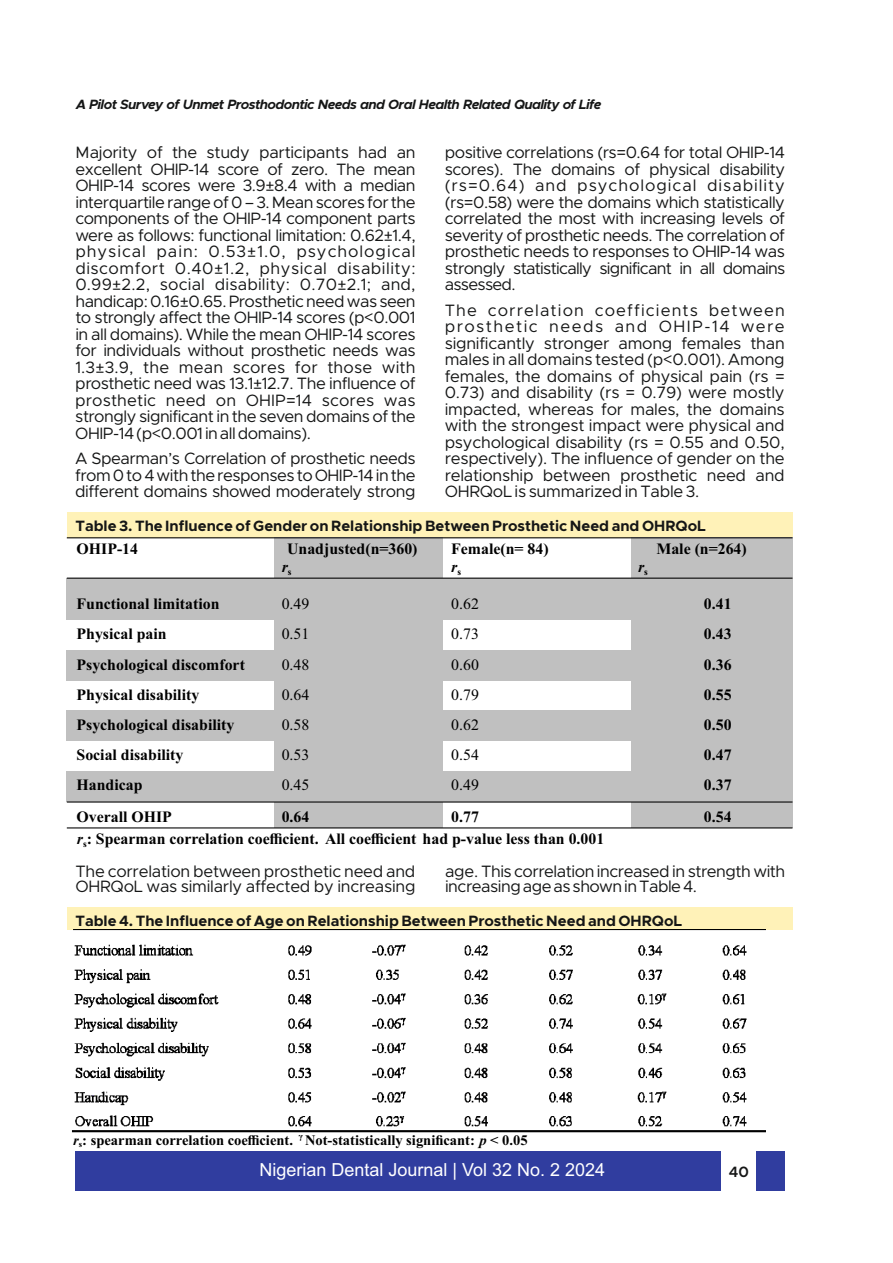
<style>
.page{position:relative;width:893px;height:1263px;background:#fff}
.page>*{position:absolute;margin:0;border:0;box-sizing:border-box;transform-origin:0 0}
.t1{font:18px "Arial";color:#fff}
.t2{font:16.5px/16.5px "Metropolis";letter-spacing:-.03em;color:#151616;text-align:justify}
.t3{font:700 15.9px/18.1px "Times New Roman";color:#000}
.t4{font:15.9px "Times New Roman";color:#000}
.t5{font:italic 700 15.9px "Times New Roman";color:#000}
.t6{font:700 15px "Metropolis";color:#151616}
.t7{font:600 15px "Metropolis";color:#151616}
.t8{font:700 14.55px "Times New Roman";color:#000}
.t9{font:italic 700 13.5px "Metropolis";letter-spacing:-.045em;color:#151616}
.s1{font-family:"Cambria"}
.s2{font-style:italic}
</style>
<div class="page">
<div style="left:67px;top:513px;width:725px;height:25px;background:#fff2b8"></div>
<div style="left:274px;top:620px;width:169px;height:30px;background:#c0c0c0"></div>
<div style="left:630px;top:620px;width:162px;height:30px;background:#c0c0c0"></div>
<div style="left:67px;top:650px;width:207px;height:30px;background:#c0c0c0"></div>
<div style="left:274px;top:650px;width:169px;height:30px;background:#c0c0c0"></div>
<div style="left:443px;top:650px;width:187px;height:30px;background:#c0c0c0"></div>
<div style="left:630px;top:650px;width:162px;height:30px;background:#c0c0c0"></div>
<div style="left:274px;top:680px;width:169px;height:31px;background:#c0c0c0"></div>
<div style="left:630px;top:680px;width:162px;height:31px;background:#c0c0c0"></div>
<div style="left:67px;top:711px;width:207px;height:30px;background:#c0c0c0"></div>
<div style="left:274px;top:711px;width:169px;height:30px;background:#c0c0c0"></div>
<div style="left:443px;top:711px;width:187px;height:30px;background:#c0c0c0"></div>
<div style="left:630px;top:711px;width:162px;height:30px;background:#c0c0c0"></div>
<div style="left:274px;top:741px;width:169px;height:30px;background:#c0c0c0"></div>
<div style="left:630px;top:741px;width:162px;height:30px;background:#c0c0c0"></div>
<div style="left:67px;top:771px;width:207px;height:30px;background:#c0c0c0"></div>
<div style="left:274px;top:771px;width:169px;height:30px;background:#c0c0c0"></div>
<div style="left:443px;top:771px;width:187px;height:30px;background:#c0c0c0"></div>
<div style="left:630px;top:771px;width:162px;height:30px;background:#c0c0c0"></div>
<div style="left:274px;top:801px;width:169px;height:27px;background:#c0c0c0"></div>
<div style="left:630px;top:801px;width:162px;height:27px;background:#c0c0c0"></div>
<hr style="left:67px;top:801px;width:725px;height:1px;background:#000">
<hr style="left:67px;top:827px;width:725px;height:1px;background:#000">
<div style="left:274px;top:538px;width:169px;height:41px;background:#c0c0c0"></div>
<div style="left:630px;top:538px;width:162px;height:41px;background:#c0c0c0"></div>
<div style="left:67px;top:579px;width:207px;height:41px;background:#c0c0c0"></div>
<div style="left:274px;top:579px;width:169px;height:41px;background:#c0c0c0"></div>
<div style="left:443px;top:579px;width:187px;height:41px;background:#c0c0c0"></div>
<div style="left:630px;top:579px;width:162px;height:41px;background:#c0c0c0"></div>
<hr style="left:67px;top:537px;width:725px;height:1px;background:#000">
<hr style="left:67px;top:578px;width:725px;height:1px;background:#000">
<div style="left:75px;top:1151px;width:710px;height:39px;background:#303d9f"></div>
<div style="left:721px;top:1151px;width:35px;height:39px;background:#fff"></div>
<div style="left:67px;top:907px;width:725px;height:22px;background:#fff2b8"></div>
<img style="left:67px;top:929px;width:699px;height:204px">
<p class="t9" style="left:76px;top:98px;width:527px">A Pilot Survey of Unmet Prosthodontic Needs and Oral Health Related Quality of Life</p>
<p class="t2" style="left:75px;top:145px;width:342px">Majority of the study participants had an excellent OHIP-14 score of zero. The mean OHIP-14 scores were 3.9<span class="s1">±</span>8.4 with a median interquartile range of 0 – 3. Mean scores for the components of the OHIP-14 component parts were as follows: functional limitation: 0.62<span class="s1">±</span>1.4, physical pain: 0.53<span class="s1">±</span>1.0, psychological discomfort 0.40<span class="s1">±</span>1.2, physical disability:<br>0.99<span class="s1">±</span>2.2, social disability: 0.70<span class="s1">±</span>2.1; and, handicap: 0.16<span class="s1">±</span>0.65. Prosthetic need was seen to strongly affect the OHIP-14 scores (p&lt;0.001 in all domains). While the mean OHIP-14 scores for individuals without prosthetic needs was 1.3<span class="s1">±</span>3.9, the mean scores for those with prosthetic need was 13.1<span class="s1">±</span>12.7. The influence of prosthetic need on OHIP=14 scores was strongly significant in the seven domains of the OHIP-14(p&lt;0.001inalldomains).</p>
<p class="t2" style="left:75px;top:451px;width:342px">A Spearman’s Correlation of prosthetic needs from0to4withtheresponsestoOHIP-14inthe different domains showed moderately strong</p>
<p class="t2" style="left:445px;top:145px;width:342px">positive correlations (rs=0.64 for total OHIP-14 scores). The domains of physical disability (rs=0.64) and psychological disability (rs=0.58) were the domains which statistically correlated the most with increasing levels of severity of prosthetic needs. The correlation of prosthetic needs to responses to OHIP-14 was strongly statistically significant in all domains assessed.</p>
<p class="t2" style="left:445px;top:302px;width:342px">The correlation coefficients between prosthetic needs and OHIP-14 were significantly stronger among females than males in all domains tested (p&lt;0.001). Among females, the domains of physical pain (rs = 0.73) and disability (rs = 0.79) were mostly impacted, whereas for males, the domains with the strongest impact were physical and psychological disability (rs = 0.55 and 0.50, respectively). The influence of gender on the relationship between prosthetic need and OHRQoL is summarized in Table 3.</p>
<p class="t6" style="left:75px;top:519px;width:632px">Table 3. The Influence of Gender on Relationship Between Prosthetic Need and OHRQoL</p>
<p class="t3" style="left:77px;top:541px;width:63px">OHIP-14</p>
<p class="t3" style="left:282px;top:541px;width:137px;text-indent:5px">Unadjusted(n=360) <span class="s2">r</span><sub>s</sub></p>
<p class="t3" style="left:451px;top:541px;width:99px">Female(n= 84) <span class="s2">r</span><sub>s</sub></p>
<p class="t3" style="left:656px;top:541px;width:92px">Male (n=264)</p>
<p class="t5" style="left:638px;top:561px;width:11px">r<sub>s</sub></p>
<p class="t3" style="left:77px;top:596px;width:144px">Functional limitation</p>
<p class="t4" style="left:282px;top:598px;width:29px">0.49</p>
<p class="t4" style="left:451px;top:598px;width:29px">0.62</p>
<p class="t3" style="left:704px;top:596px;width:29px">0.41</p>
<p class="t3" style="left:77px;top:626px;width:92px">Physical pain</p>
<p class="t4" style="left:282px;top:628px;width:29px">0.51</p>
<p class="t4" style="left:451px;top:628px;width:29px">0.73</p>
<p class="t3" style="left:704px;top:626px;width:29px">0.43</p>
<p class="t3" style="left:77px;top:657px;width:170px">Psychological discomfort</p>
<p class="t4" style="left:282px;top:658px;width:29px">0.48</p>
<p class="t4" style="left:451px;top:658px;width:29px">0.60</p>
<p class="t3" style="left:704px;top:657px;width:29px">0.36</p>
<p class="t3" style="left:77px;top:687px;width:124px">Physical disability</p>
<p class="t4" style="left:282px;top:689px;width:29px">0.64</p>
<p class="t4" style="left:451px;top:689px;width:29px">0.79</p>
<p class="t3" style="left:704px;top:687px;width:29px">0.55</p>
<p class="t3" style="left:77px;top:717px;width:159px">Psychological disability</p>
<p class="t4" style="left:282px;top:719px;width:29px">0.58</p>
<p class="t4" style="left:451px;top:719px;width:29px">0.62</p>
<p class="t3" style="left:704px;top:717px;width:29px">0.50</p>
<p class="t3" style="left:77px;top:747px;width:108px">Social disability</p>
<p class="t4" style="left:282px;top:749px;width:29px">0.53</p>
<p class="t4" style="left:451px;top:749px;width:29px">0.54</p>
<p class="t3" style="left:704px;top:747px;width:29px">0.47</p>
<p class="t3" style="left:77px;top:778px;width:68px">Handicap</p>
<p class="t4" style="left:282px;top:779px;width:29px">0.45</p>
<p class="t4" style="left:451px;top:779px;width:29px">0.49</p>
<p class="t3" style="left:704px;top:778px;width:29px">0.37</p>
<p class="t3" style="left:77px;top:809px;width:97px">Overall OHIP</p>
<p class="t3" style="left:282px;top:809px;width:29px">0.64</p>
<p class="t3" style="left:451px;top:809px;width:29px">0.77</p>
<p class="t3" style="left:704px;top:809px;width:29px">0.54</p>
<p class="t3" style="left:77px;top:831px;width:529px"><span class="s2">r</span><sub>s</sub>: Spearman correlation coefficient. All coefficient had p-value less than 0.001</p>
<p class="t2" style="left:75px;top:865px;width:342px;line-height:15px">The correlation between prosthetic need and<br>OHRQoL was similarly affected by increasing</p>
<p class="t2" style="left:445px;top:865px;width:342px;line-height:15px">age. This correlation increased in strength with increasingageasshowninTable4.</p>
<p class="t6" style="left:75px;top:914px;width:608px">Table 4. The Influence of Age on Relationship Between Prosthetic Need and OHRQoL</p>
<p class="t8" style="left:73px;top:1135px;width:456px"><span class="s2">r</span><sub>s</sub>: spearman correlation coefficient. <sup>γ</sup> Not-statistically significant: <span class="s2">p</span> &lt; 0.05</p>
<p class="t1" style="left:259px;top:1163px;width:347px">Nigerian Dental Journal | Vol 32 No. 2 2024</p>
<p class="t7" style="left:729px;top:1165px;width:22px">40</p>
</div>
